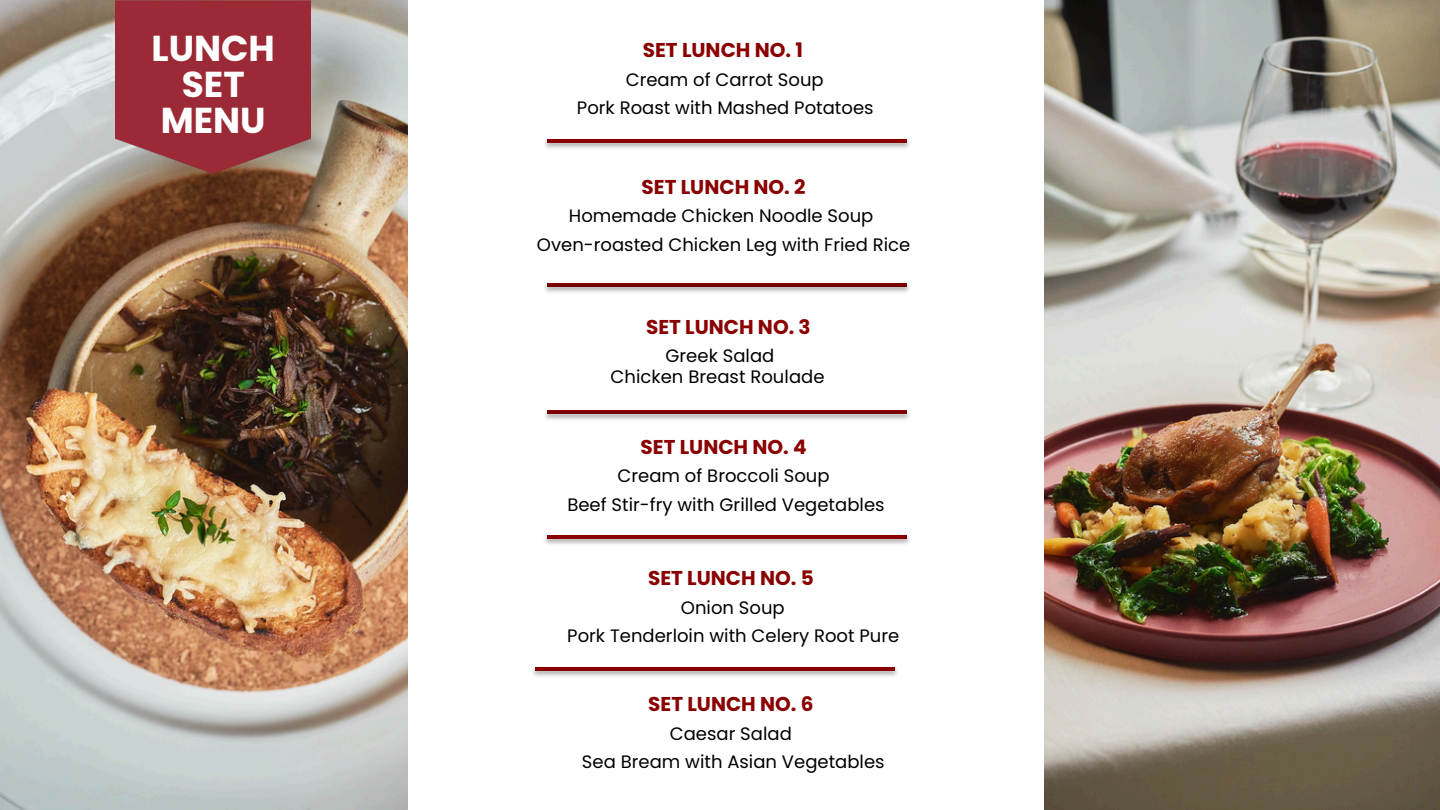
<style>
.page{position:relative;width:1440px;height:810px;background:#fff}
.page>*{position:absolute;margin:0;border:0;box-sizing:border-box;transform-origin:0 0}
.t1{font:700 36px/36px "Poppins";color:#fff;text-align:center}
.t2{font:700 20px "Poppins";color:#8a0000}
.t3{font:18px "Poppins";color:#000}
</style>
<div class="page">
<img style="left:0;top:0;width:408px;height:810px">
<img style="left:116px;top:0;width:195px;height:174px">
<img style="left:1044px;top:1px;width:395px;height:809px">
<img style="left:545px;top:140px;width:365px;height:9px">
<hr style="left:547px;top:139px;width:360px;height:4px;background:#8a0000">
<img style="left:545px;top:283px;width:365px;height:10px">
<img style="left:545px;top:410px;width:365px;height:10px">
<img style="left:545px;top:536px;width:365px;height:9px">
<hr style="left:547px;top:535px;width:360px;height:4px;background:#8a0000">
<img style="left:533px;top:668px;width:365px;height:9px">
<hr style="left:535px;top:667px;width:360px;height:4px;background:#8a0000">
<p class="t1" style="left:152px;top:31px;width:125px">LUNCH<br>SET<br>MENU</p>
<p class="t2" style="left:643px;top:36px;width:162px">SET LUNCH NO. 1</p>
<p class="t3" style="left:626px;top:67px;width:200px">Cream of Carrot Soup</p>
<p class="t3" style="left:577px;top:95px;width:298px">Pork Roast with Mashed Potatoes</p>
<h2 class="t2" style="left:642px;top:173px;width:165px">SET LUNCH NO. 2</h2>
<p class="t3" style="left:569px;top:203px;width:306px">Homemade Chicken Noodle Soup</p>
<p class="t3" style="left:537px;top:232px;width:375px">Oven-roasted Chicken Leg with Fried Rice</p>
<p class="t2" style="left:646px;top:313px;width:166px">SET LUNCH NO. 3</p>
<p class="t3" style="left:665px;top:343px;width:110px">Greek Salad</p>
<p class="t3" style="left:611px;top:364px;width:216px">Chicken Breast Roulade</p>
<h1 class="t2" style="left:641px;top:433px;width:168px">SET LUNCH NO. 4</h1>
<p class="t3" style="left:618px;top:463px;width:213px">Cream of Broccoli Soup</p>
<p class="t3" style="left:567px;top:492px;width:319px">Beef Stir-fry with Grilled Vegetables</p>
<p class="t2" style="left:648px;top:564px;width:167px">SET LUNCH NO. 5</p>
<p class="t3" style="left:681px;top:595px;width:105px">Onion Soup</p>
<p class="t3" style="left:567px;top:623px;width:334px">Pork Tenderloin with Celery Root Pure</p>
<p class="t2" style="left:648px;top:690px;width:167px">SET LUNCH NO. 6</p>
<p class="t3" style="left:670px;top:721px;width:124px">Caesar Salad</p>
<p class="t3" style="left:582px;top:749px;width:304px">Sea Bream with Asian Vegetables</p>
</div>
